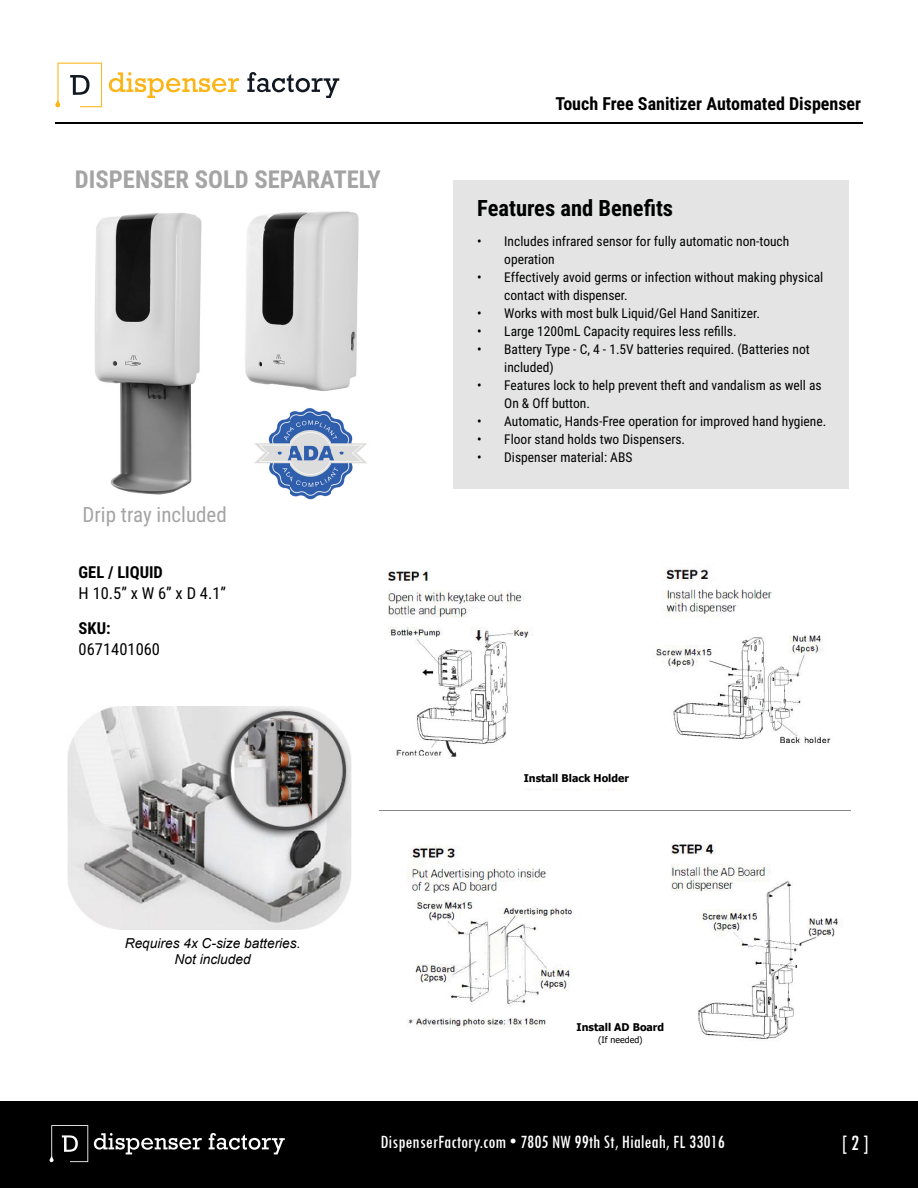
<style>
.page{position:relative;width:918px;height:1188px;background:#fff}
.page>*{position:absolute;margin:0;border:0;box-sizing:border-box;transform-origin:0 0}
.t1{font:700 24.6px "Roboto Condensed";color:#a5a4a4}
.t2{font:700 22.5px "Roboto Condensed";color:#000101}
.t3{font:condensed 22.5px "Tw Cen";color:#fff}
.t4{font:21px "Roboto Condensed";color:#a5a4a4}
.t5{font:condensed 19.5px "Tw Cen";color:#fff}
.t6{font:700 18px "Roboto Condensed";color:#000101}
.t7{font:16.5px "Roboto Condensed";color:#000}
.t8{font:700 16.5px "Roboto Condensed";color:#000}
.t9{font:italic 13.65px/16.5px "Arial";color:#000;text-align:center}
.t10{font:13.5px/18px "Roboto Condensed";color:#000101}
.t11{font:700 10.65px "Tahoma";color:#000}
.t12{font:8.85px "Tahoma";color:#000}
</style>
<div class="page">
<div style="left:453px;top:180px;width:396px;height:309px;background:#e4e4e4"></div>
<img style="left:379px;top:568px;width:471px;height:471px">
<div style="left:509px;top:774px;width:135px;height:14px;background:#fff"></div>
<div style="left:553px;top:1023px;width:135px;height:26px;background:#fff"></div>
<img style="left:67px;top:707px;width:284px;height:222px">
<img style="left:254px;top:408px;width:113px;height:92px">
<div style="left:0;top:1102px;width:918px;height:86px;background:#000"></div>
<svg style="left:94px;top:1133px;width:108px;height:21px"></svg>
<svg style="left:209px;top:1133px;width:76px;height:21px"></svg>
<svg style="left:50px;top:1125px;width:38px;height:37px"></svg>
<hr style="left:55px;top:122px;width:808px;height:2px;background:#000101">
<svg style="left:109px;top:72px;width:130px;height:26px"></svg>
<svg style="left:247px;top:72px;width:92px;height:26px"></svg>
<svg style="left:55px;top:63px;width:47px;height:44px"></svg>
<img style="left:94px;top:212px;width:108px;height:283px">
<img style="left:245px;top:211px;width:114px;height:180px">
<h1 class="t1" style="left:75px;top:162px;width:307px">DISPENSER SOLD SEPARATELY</h1>
<h3 class="t4" style="left:83px;top:500px;width:146px">Drip tray included</h3>
<p class="t8" style="left:79px;top:561px;width:86px">GEL / LIQUID</p>
<p class="t7" style="left:79px;top:582px;width:149px">H 10.5” x W 6” x D 4.1”</p>
<p class="t8" style="left:79px;top:617px;width:33px">SKU:</p>
<p class="t7" style="left:79px;top:638px;width:83px">0671401060</p>
<p class="t9" style="left:125px;top:935px;width:177px">Requires 4x C-size batteries.<br>Not included</p>
<h3 class="t6" style="left:555px;top:91px;width:307px">Touch Free Sanitizer Automated Dispenser</h3>
<h2 class="t2" style="left:477px;top:192px;width:197px">Features and Benefits</h2>
<p class="t10" style="left:504px;top:231px;width:287px;text-indent:-27px">• Includes infrared sensor for fully automatic non-touch operation</p>
<p class="t10" style="left:504px;top:267px;width:321px;text-indent:-27px">• Effectively avoid germs or infection without making physical contact with dispenser.</p>
<p class="t10" style="left:477px;top:303px;width:284px">• Works with most bulk Liquid/Gel Hand Sanitizer.</p>
<p class="t10" style="left:477px;top:321px;width:261px">• Large 1200mL Capacity requires less refills.</p>
<p class="t10" style="left:504px;top:339px;width:307px;text-indent:-27px">• Battery Type - C, 4 - 1.5V batteries required. (Batteries not included)</p>
<p class="t10" style="left:504px;top:375px;width:319px;text-indent:-27px">• Features lock to help prevent theft and vandalism as well as<br>On &amp; Off button.</p>
<p class="t10" style="left:477px;top:411px;width:351px">• Automatic, Hands-Free operation for improved hand hygiene.</p>
<p class="t10" style="left:477px;top:429px;width:209px">• Floor stand holds two Dispensers.</p>
<p class="t10" style="left:477px;top:447px;width:157px">• Dispenser material: ABS</p>
<p class="t11" style="left:524px;top:770px;width:107px">Install Black Holder</p>
<p class="t11" style="left:577px;top:1020px;width:89px">Install AD Board</p>
<p class="t12" style="left:598px;top:1034px;width:46px">(If needed)</p>
<h3 class="t5" style="left:380px;top:1130px;width:346px">DispenserFactory.com • 7805 NW 99th St, Hialeah, FL 33016</h3>
<h2 class="t3" style="left:842px;top:1129px;width:28px">[ 2 ]</h2>
</div>
